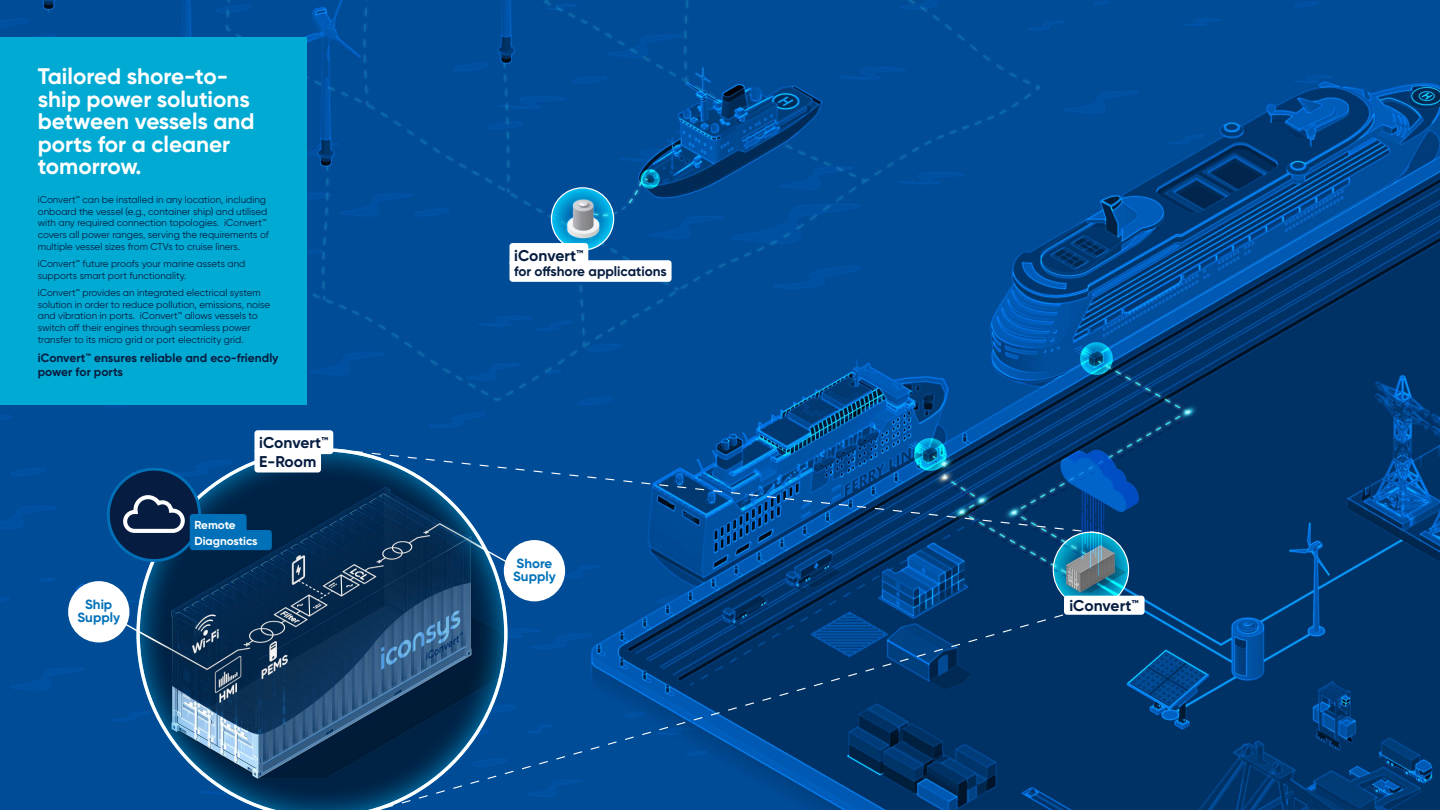
<style>
.page{position:relative;width:1440px;height:810px;background:#fff}
.page>*{position:absolute;margin:0;border:0;box-sizing:border-box;transform-origin:0 0}
.t1{font:700 22.5px/22.5px "Gilroy";color:#fff}
.t2{font:700 15.6px/18.4px "Gilroy";color:#061d41}
.t3{font:700 13.58px "Gilroy";color:#061d41}
.t4{font:700 13.35px/13.4px "Gilroy";color:#0071b9;text-align:center}
.t5{font:700 12px/13.9px "Gilroy";color:#061d41}
.t6{font:700 11.62px "Gilroy";color:#fff}
.t7{font:9.75px/11.7px "Gilroy";color:#061d41}
</style>
<div class="page">
<img style="left:0;top:0;width:1440px;height:810px">
<div style="left:130px;top:442px;width:385px;height:368px;background:#004c97"></div>
<svg style="left:136px;top:448px;width:372px;height:362px;background:#19446c"></svg>
<div style="left:551px;top:187px;width:63px;height:64px;border:1px solid #fff;border-radius:50%"></div>
<div style="left:68px;top:581px;width:61px;height:61px;background:#fff;border-radius:50%"></div>
<svg style="left:122px;top:622px;width:72px;height:41px;background:#184872"></svg>
<svg style="left:440px;top:534px;width:71px;height:31px"></svg>
<svg style="left:335px;top:448px;width:766px;height:86px;background:#054a8c"></svg>
<svg style="left:366px;top:604px;width:733px;height:206px;background:#05407a"></svg>
<div style="left:1064px;top:596px;width:81px;height:19px;background:#fff;border-radius:3px"></div>
<div style="left:509px;top:260px;width:163px;height:22px;background:#fff;border-radius:3px"></div>
<div style="left:509px;top:243px;width:79px;height:23px;background:#fff;border-radius:3px"></div>
<div style="left:504px;top:540px;width:61px;height:61px;background:#fff;border-radius:50%"></div>
<div style="left:254px;top:430px;width:79px;height:24px;background:#fff;border-radius:3px"></div>
<div style="left:254px;top:449px;width:67px;height:23px;background:#fff;border-radius:3px"></div>
<div style="left:108px;top:469px;width:92px;height:91px;background:#061d41;border-radius:50%"></div>
<div style="left:107px;top:468px;width:94px;height:94px;border:3px solid #0071b9;border-radius:50%"></div>
<div style="left:190px;top:530px;width:82px;height:20px;background:#0071b9;border-radius:3px"></div>
<div style="left:190px;top:514px;width:57px;height:20px;background:#0071b9;border-radius:3px"></div>
<svg style="left:123px;top:495px;width:62px;height:38px"></svg>
<div style="left:0;top:38px;width:307px;height:367px;background:#00aad2"></div>
<h1 class="t1" style="left:38px;top:65px;width:218px">Tailored shore-to&shy;ship power solutions between vessels and ports for a cleaner tomorrow.</h1>
<p class="t7" style="left:38px;top:193px;width:233px">iConvert™ can be installed in any location, including onboard the vessel (e.g., container ship) and utilised with any required connection topologies. iConvert™ covers all power ranges, serving the requirements of multiple vessel sizes from CTVs to cruise liners.</p>
<p class="t7" style="left:38px;top:258px;width:209px">iConvert™ future proofs your marine assets and supports smart port functionality.</p>
<p class="t7" style="left:38px;top:287px;width:234px">iConvert™ provides an integrated electrical system solution in order to reduce pollution, emissions, noise and vibration in ports. iConvert™ allows vessels to switch off their engines through seamless power transfer to its micro grid or port electricity grid.</p>
<p class="t5" style="left:38px;top:351px;width:242px">iConvert™ ensures reliable and eco-friendly power for ports</p>
<p class="t6" style="left:194px;top:517px;width:43px">Remote</p>
<h2 class="t2" style="left:259px;top:434px;width:71px">iConvert™<br>E-Room</h2>
<p class="t6" style="left:194px;top:533px;width:65px">Diagnostics</p>
<h2 class="t2" style="left:514px;top:246px;width:71px">iConvert™</h2>
<h3 class="t3" style="left:514px;top:263px;width:154px">for offshore applications</h3>
<h3 class="t4" style="left:513px;top:556px;width:44px;text-align:left">Shore<br>Supply</h3>
<h3 class="t4" style="left:78px;top:597px;width:44px">Ship<br>Supply</h3>
<h2 class="t2" style="left:1069px;top:597px;width:71px">iConvert™</h2>
</div>
